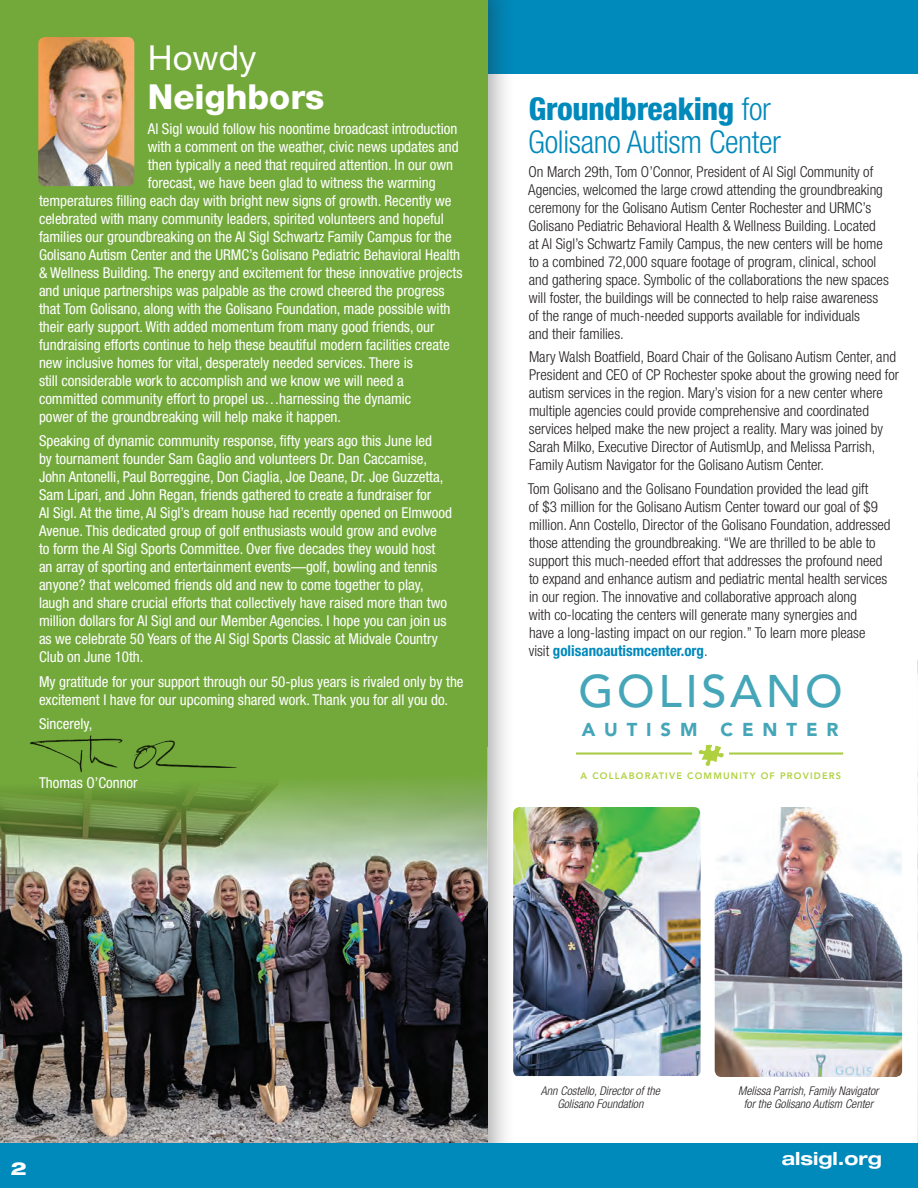
<style>
.page{position:relative;width:918px;height:1188px;background:#fff}
.page>*{position:absolute;margin:0;border:0;box-sizing:border-box;transform-origin:0 0}
.t1{font:500 45.3px "Avenir";letter-spacing:.08em;color:#44a6b8}
.t2{font:800 34.5px/39px "Helvetica Neue LT Std";color:#fff}
.t3{font:300 condensed 31.5px/33px "Helvetica Neue LT Std";letter-spacing:-.01em;color:#0089bb}
.t4{font:900 18.6px "Avenir";letter-spacing:.48em;color:#44a6b8}
.t5{font:700 expanded 18px "Helvetica Neue LT Std";color:#fff}
.t6{font:800 expanded 18px "Helvetica Neue LT Std";color:#fff}
.t7{font:condensed 15px/18px "Helvetica Neue LT Std";color:#fff}
.t8{font:300 condensed 15px/18px "Helvetica Neue LT Std";color:#231f20}
.t9{font:italic 300 condensed 12px/13.5px "Helvetica Neue LT Std";color:#231f20;text-align:center}
.t10{font:800 9.3px "Avenir";letter-spacing:.13em;color:#b0d13f}
.s1{font-weight:400}
.s2{font-weight:800}
.s3{font-weight:700;color:#0089bb}
</style>
<div class="page">
<div style="left:474px;top:0;width:444px;height:73px;background:#0089bb"></div>
<div style="left:0;top:0;width:515px;height:1188px;background:#231f20;opacity:.4"></div>
<div style="left:0;top:0;width:487px;height:1188px;background:#73a93b"></div>
<img style="left:917px;top:660px;width:1px;height:484px">
<img style="left:0;top:888px;width:487px;height:256px">
<div style="left:0;top:1144px;width:918px;height:44px;background:#0089bb"></div>
<img style="left:38px;top:37px;width:96px;height:149px">
<img style="left:513px;top:807px;width:188px;height:269px">
<img style="left:715px;top:807px;width:187px;height:270px">
<hr style="left:576px;top:753px;width:116px;height:2px;background:#a8cb45">
<svg style="left:699px;top:745px;width:25px;height:21px"></svg>
<hr style="left:729px;top:753px;width:114px;height:2px;background:#a8cb45">
<img style="left:0;top:781px;width:487px;height:107px">
<img style="left:30px;top:735px;width:207px;height:38px">
<p class="t2" style="left:148px;top:39px;width:178px"><span class="s1">Howdy<br></span>Neighbors</p>
<p class="t7" style="left:148px;top:119px;width:311px">Al Sigl would follow his noontime broadcast introduction</p>
<p class="t7" style="left:148px;top:137px;width:312px">with a comment on the weather, civic news updates and</p>
<p class="t7" style="left:148px;top:155px;width:307px">then typically a need that required attention. In our own</p>
<p class="t7" style="left:148px;top:173px;width:289px">forecast, we have been glad to witness the warming</p>
<p class="t7" style="left:39px;top:191px;width:414px">temperatures filling each day with bright new signs of growth. Recently we</p>
<p class="t7" style="left:39px;top:209px;width:406px">celebrated with many community leaders, spirited volunteers and hopeful</p>
<p class="t7" style="left:39px;top:227px;width:414px">families our groundbreaking on the Al Sigl Schwartz Family Campus for the</p>
<p class="t7" style="left:39px;top:245px;width:423px">Golisano Autism Center and the URMC’s Golisano Pediatric Behavioral Health</p>
<p class="t7" style="left:39px;top:263px;width:425px">&amp; Wellness Building. The energy and excitement for these innovative projects</p>
<p class="t7" style="left:39px;top:281px;width:407px">and unique partnerships was palpable as the crowd cheered the progress</p>
<p class="t7" style="left:39px;top:299px;width:413px">that Tom Golisano, along with the Golisano Foundation, made possible with</p>
<p class="t7" style="left:39px;top:317px;width:397px">their early support. With added momentum from many good friends, our</p>
<p class="t7" style="left:39px;top:335px;width:412px">fundraising efforts continue to help these beautiful modern facilities create</p>
<p class="t7" style="left:39px;top:353px;width:375px">new inclusive homes for vital, desperately needed services. There is</p>
<p class="t7" style="left:39px;top:371px;width:366px">still considerable work to accomplish and we know we will need a</p>
<p class="t7" style="left:39px;top:389px;width:374px">committed community effort to propel us…harnessing the dynamic</p>
<p class="t7" style="left:39px;top:407px;width:304px">power of the groundbreaking will help make it happen.</p>
<p class="t7" style="left:39px;top:432px;width:415px">Speaking of dynamic community response, fifty years ago this June led<br>by tournament founder Sam Gaglio and volunteers Dr. Dan Caccamise, John Antonelli, Paul Borreggine, Don Ciaglia, Joe Deane, Dr. Joe Guzzetta, Sam Lipari, and John Regan, friends gathered to create a fundraiser for<br>Al Sigl. At the time, Al Sigl’s dream house had recently opened on Elmwood Avenue. This dedicated group of golf enthusiasts would grow and evolve<br>to form the Al Sigl Sports Committee. Over five decades they would host an array of sporting and entertainment events—golf, bowling and tennis anyone? that welcomed friends old and new to come together to play, laugh and share crucial efforts that collectively have raised more than two million dollars for Al Sigl and our Member Agencies. I hope you can join us as we celebrate 50 Years of the Al Sigl Sports Classic at Midvale Country Club on June 10th.</p>
<p class="t7" style="left:39px;top:672px;width:426px">My gratitude for your support through our 50-plus years is rivaled only by the excitement I have for our upcoming shared work. Thank you for all you do.</p>
<p class="t7" style="left:39px;top:715px;width:55px">Sincerely,</p>
<p class="t7" style="left:39px;top:773px;width:100px">Thomas O’Connor</p>
<p class="t3" style="left:528px;top:93px;width:254px"><span class="s2">Groundbreaking</span> for<br>Golisano Autism Center</p>
<p class="t8" style="left:528px;top:162px;width:362px">On March 29th, Tom O’Connor, President of Al Sigl Community of Agencies, welcomed the large crowd attending the groundbreaking ceremony for the Golisano Autism Center Rochester and URMC’s Golisano Pediatric Behavioral Health &amp; Wellness Building. Located at Al Sigl’s Schwartz Family Campus, the new centers will be home to a combined 72,000 square footage of program, clinical, school and gathering space. Symbolic of the collaborations the new spaces will foster, the buildings will be connected to help raise awareness of the range of much-needed supports available for individuals<br>and their families.</p>
<p class="t8" style="left:529px;top:348px;width:372px">Mary Walsh Boatfield, Board Chair of the Golisano Autism Center, and President and CEO of CP Rochester spoke about the growing need for autism services in the region. Mary’s vision for a new center where multiple agencies could provide comprehensive and coordinated services helped make the new project a reality. Mary was joined by Sarah Milko, Executive Director of AutismUp, and Melissa Parrish, Family Autism Navigator for the Golisano Autism Center.</p>
<p class="t8" style="left:528px;top:479px;width:364px">Tom Golisano and the Golisano Foundation provided the lead gift<br>of $3 million for the Golisano Autism Center toward our goal of $9 million. Ann Costello, Director of the Golisano Foundation, addressed those attending the groundbreaking. “We are thrilled to be able to support this much-needed effort that addresses the profound need to expand and enhance autism and pediatric mental health services in our region. The innovative and collaborative approach along<br>with co-locating the centers will generate many synergies and<br>have a long-lasting impact on our region.” To learn more please<br>visit <span class="s3">golisanoautismcenter.org</span>.</p>
<p class="t1" style="left:579px;top:652px;width:266px">GOLISANO</p>
<p class="t4" style="left:582px;top:714px;width:117px">AUTISM</p>
<p class="t4" style="left:721px;top:714px;width:119px">CENTER</p>
<p class="t10" style="left:581px;top:769px;width:262px">A COLLABORATIVE COMMUNITY OF PROVIDERS</p>
<p class="t6" style="left:11px;top:1157px;width:17px">2</p>
<p class="t9" style="left:541px;top:1084px;width:120px">Ann Costello, Director of the<br>Golisano Foundation</p>
<p class="t9" style="left:738px;top:1084px;width:142px">Melissa Parrish, Family Navigator for the Golisano Autism Center</p>
<p class="t5" style="left:782px;top:1148px;width:102px">alsigl.org</p>
</div>
